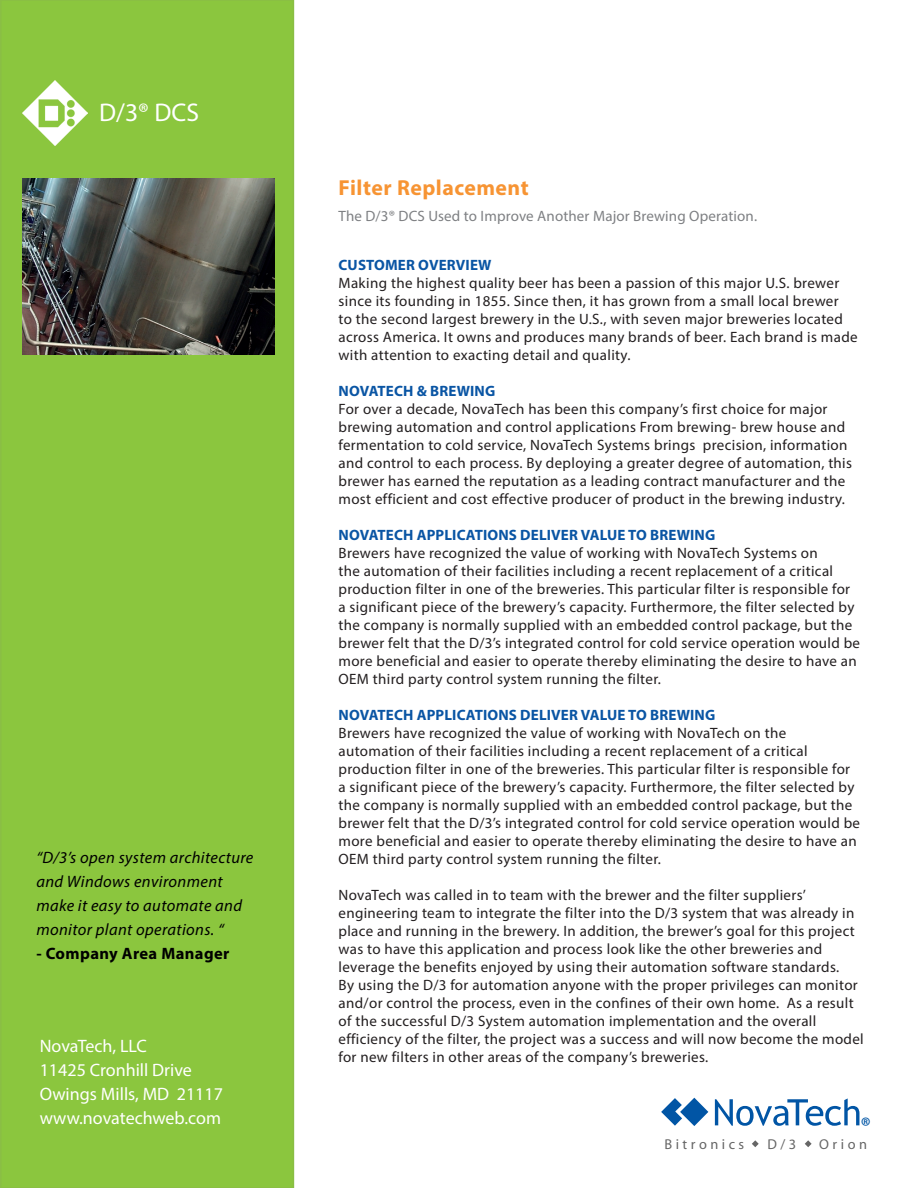
<style>
.page{position:relative;width:918px;height:1188px;background:#fff}
.page>*{position:absolute;margin:0;border:0;box-sizing:border-box;transform-origin:0 0}
.t1{font:25.65px "Myriad Pro";color:#fff}
.t2{font:700 21.75px "Myriad Pro";letter-spacing:.025em;color:#f79433}
.t3{font:700 18.3px "Myriad";color:#0155a5}
.t4{font:18px/24px "Myriad Pro";color:#fff}
.t5{font:italic 16.5px/24px "Myriad Pro";letter-spacing:.025em;color:#000}
.t6{font:700 16.5px "Myriad Pro";letter-spacing:.025em;color:#000}
.t7{font:15px/18px "Myriad Pro";letter-spacing:.025em;color:#231f20}
.t8{font:700 15px "Myriad Pro";letter-spacing:.01em;color:#0a55a4}
.t9{font:15px "Myriad Pro";letter-spacing:.01em;color:#7e8083}
.t10{font:14.4px "Myriad";letter-spacing:.245em;color:#666}
</style>
<div class="page">
<div style="left:1px;top:0;width:292px;height:1188px;background:#8bc63e"></div>
<img style="left:23px;top:80px;width:65px;height:65px">
<div style="left:0;top:0;width:294px;height:1188px;border:2px solid #8abe45"></div>
<svg style="left:752px;top:1140px;width:7px;height:7px"></svg>
<svg style="left:805px;top:1140px;width:7px;height:7px"></svg>
<svg style="left:661px;top:1098px;width:47px;height:28px"></svg>
<svg style="left:715px;top:1098px;width:144px;height:28px"></svg>
<img style="left:23px;top:179px;width:251px;height:175px">
<h1 class="t1" style="left:99px;top:97px;width:101px">D/3® DCS</h1>
<p class="t5" style="left:36px;top:846px;width:219px">“D/3’s open system architecture and Windows environment make it easy to automate and monitor plant operations. “</p>
<p class="t6" style="left:36px;top:943px;width:195px">- Company Area Manager</p>
<p class="t4" style="left:40px;top:1034px;width:185px">NovaTech, LLC<br>11425 Cronhill Drive<br>Owings Mills, MD 21117 www.novatechweb.com</p>
<h2 class="t2" style="left:339px;top:174px;width:192px">Filter Replacement</h2>
<p class="t9" style="left:339px;top:206px;width:420px">The D/3® DCS Used to Improve Another Major Brewing Operation.</p>
<p class="t8" style="left:339px;top:255px;width:155px">CUSTOMER OVERVIEW</p>
<p class="t7" style="left:339px;top:274px;width:521px">Making the highest quality beer has been a passion of this major U.S. brewer since its founding in 1855. Since then, it has grown from a small local brewer<br>to the second largest brewery in the U.S., with seven major breweries located across America. It owns and produces many brands of beer. Each brand is made with attention to exacting detail and quality.</p>
<p class="t8" style="left:339px;top:381px;width:158px">NOVATECH &amp; BREWING</p>
<p class="t7" style="left:339px;top:400px;width:515px">For over a decade, NovaTech has been this company’s first choice for major brewing automation and control applications From brewing- brew house and fermentation to cold service, NovaTech Systems brings precision, information and control to each process. By deploying a greater degree of automation, this brewer has earned the reputation as a leading contract manufacturer and the most efficient and cost effective producer of product in the brewing industry.</p>
<p class="t8" style="left:339px;top:525px;width:378px">NOVATECH APPLICATIONS DELIVER VALUE TO BREWING</p>
<p class="t7" style="left:339px;top:544px;width:523px">Brewers have recognized the value of working with NovaTech Systems on<br>the automation of their facilities including a recent replacement of a critical production filter in one of the breweries. This particular filter is responsible for a significant piece of the brewery’s capacity. Furthermore, the filter selected by the company is normally supplied with an embedded control package, but the brewer felt that the D/3’s integrated control for cold service operation would be more beneficial and easier to operate thereby eliminating the desire to have an OEM third party control system running the filter.</p>
<p class="t8" style="left:339px;top:705px;width:378px">NOVATECH APPLICATIONS DELIVER VALUE TO BREWING</p>
<p class="t7" style="left:339px;top:724px;width:523px">Brewers have recognized the value of working with NovaTech on the automation of their facilities including a recent replacement of a critical production filter in one of the breweries. This particular filter is responsible for a significant piece of the brewery’s capacity. Furthermore, the filter selected by the company is normally supplied with an embedded control package, but the brewer felt that the D/3’s integrated control for cold service operation would be more beneficial and easier to operate thereby eliminating the desire to have an OEM third party control system running the filter.</p>
<p class="t7" style="left:339px;top:886px;width:527px">NovaTech was called in to team with the brewer and the filter suppliers’ engineering team to integrate the filter into the D/3 system that was already in place and running in the brewery. In addition, the brewer’s goal for this project was to have this application and process look like the other breweries and leverage the benefits enjoyed by using their automation software standards.<br>By using the D/3 for automation anyone with the proper privileges can monitor and/or control the process, even in the confines of their own home. As a result of the successful D/3 System automation implementation and the overall efficiency of the filter, the project was a success and will now become the model for new filters in other areas of the company’s breweries.</p>
<p class="t3" style="left:861px;top:1114px;width:11px">®</p>
<p class="t10" style="left:665px;top:1137px;width:81px">Bitronics</p>
<p class="t10" style="left:767px;top:1137px;width:30px">D/3</p>
<p class="t10" style="left:819px;top:1137px;width:49px">Orion</p>
</div>
